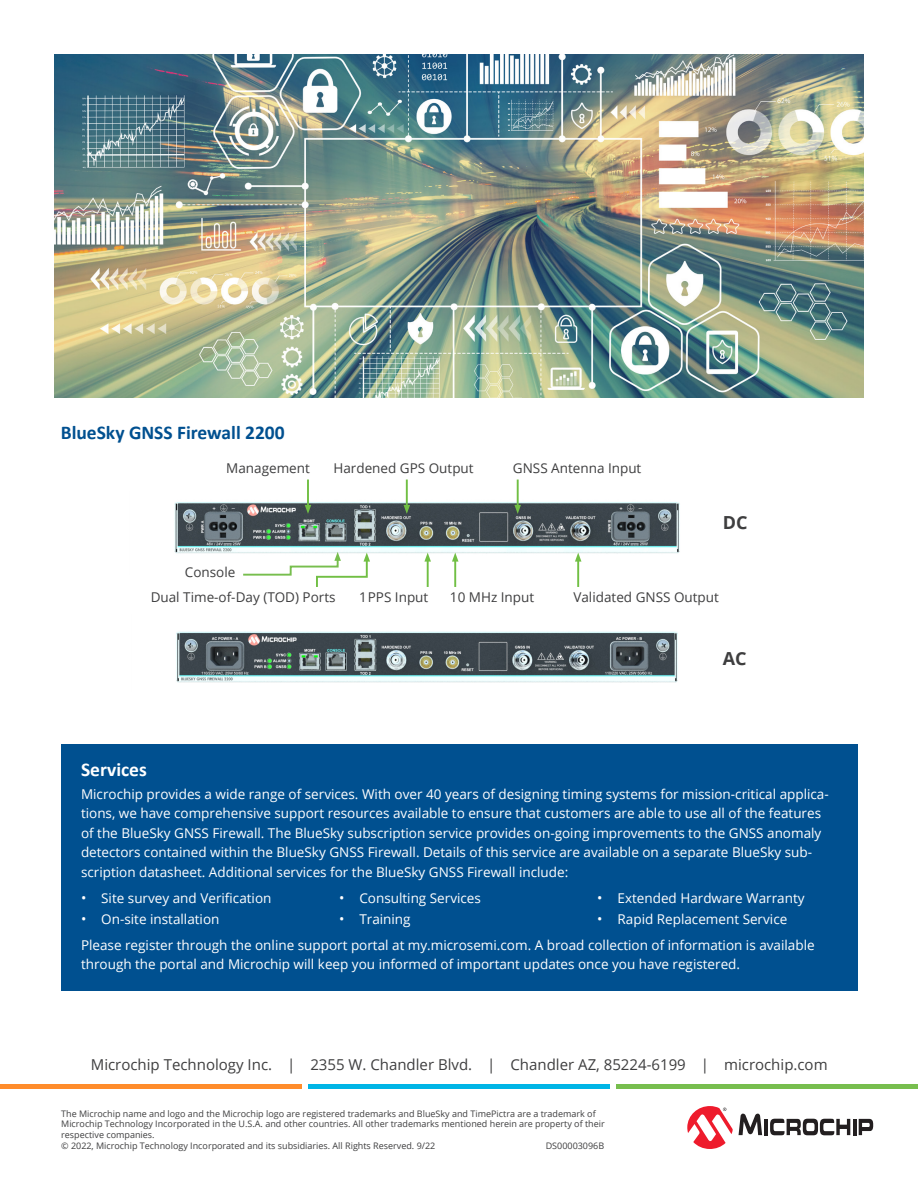
<style>
.page{position:relative;width:918px;height:1188px;background:#fff}
.page>*{position:absolute;margin:0;border:0;box-sizing:border-box;transform-origin:0 0}
.SUBHEAD1{font:700 19.5px "Calibri";color:#005090}
.SUBHEAD1-2{font:700 19.5px "Calibri";color:#fff}
.BODY_TEXT{font:700 18px "Open Sans";color:#3e3e3f}
.t1{font:15px "Open Sans";color:#3e3e3f}
.BODY_TEXT-2{font:13.5px/19.5px "Open Sans";color:#fff}
.BODY_TEXT-3{font:13.5px "Open Sans";color:#3e3e3f}
.t2{font:9px/10.8px "Open Sans";color:#3e3e3f}
.s1{font-size:14.25px}
</style>
<div class="page">
<div style="left:61px;top:744px;width:797px;height:247px;background:#005090"></div>
<img style="left:176px;top:631px;width:502px;height:52px">
<img style="left:174px;top:492px;width:506px;height:82px">
<hr style="left:517px;top:480px;width:2px;height:26px;background:#71bf44">
<svg style="left:514px;top:505px;width:7px;height:9px"></svg>
<hr style="left:307px;top:480px;width:2px;height:26px;background:#71bf44">
<svg style="left:305px;top:505px;width:6px;height:9px"></svg>
<hr style="left:406px;top:480px;width:2px;height:26px;background:#71bf44">
<svg style="left:404px;top:505px;width:6px;height:9px"></svg>
<hr style="left:577px;top:560px;width:2px;height:27px;background:#71bf44">
<svg style="left:575px;top:553px;width:6px;height:9px"></svg>
<hr style="left:454px;top:560px;width:2px;height:27px;background:#71bf44">
<svg style="left:452px;top:553px;width:7px;height:9px"></svg>
<hr style="left:427px;top:560px;width:2px;height:27px;background:#71bf44">
<svg style="left:424px;top:553px;width:7px;height:9px"></svg>
<svg style="left:241px;top:552px;width:129px;height:35px"></svg>
<img style="left:54px;top:54px;width:810px;height:343px">
<svg style="left:739px;top:1114px;width:23px;height:21px"></svg>
<hr style="left:764px;top:1119px;width:4px;height:16px;background:#231f20">
<hr style="left:853px;top:1119px;width:3px;height:16px;background:#231f20">
<svg style="left:859px;top:1119px;width:14px;height:16px"></svg>
<svg style="left:770px;top:1118px;width:80px;height:17px"></svg>
<svg style="left:687px;top:1106px;width:46px;height:43px"></svg>
<div style="left:0;top:1084px;width:302px;height:5px;background:#ff8c2b"></div>
<div style="left:308px;top:1084px;width:302px;height:5px;background:#00b5e6"></div>
<div style="left:616px;top:1084px;width:302px;height:5px;background:#77be4e"></div>
<p class="SUBHEAD1" style="left:61px;top:418px;width:226px">BlueSky GNSS Firewall 2200</p>
<p class="BODY_TEXT-3" style="left:226px;top:459px;width:85px">Management</p>
<p class="BODY_TEXT-3" style="left:333px;top:459px;width:142px">Hardened GPS Output</p>
<p class="BODY_TEXT-3" style="left:513px;top:459px;width:130px">GNSS Antenna Input</p>
<p class="BODY_TEXT-3" style="left:185px;top:563px;width:52px">Console</p>
<p class="BODY_TEXT" style="left:723px;top:510px;width:26px">DC</p>
<p class="BODY_TEXT-3" style="left:151px;top:588px;width:186px">Dual Time-of-Day (TOD) Ports</p>
<p class="BODY_TEXT-3" style="left:359px;top:588px;width:71px">1 PPS Input</p>
<p class="BODY_TEXT-3" style="left:450px;top:588px;width:86px">10 MHz Input</p>
<p class="BODY_TEXT-3" style="left:573px;top:588px;width:147px">Validated GNSS Output</p>
<p class="BODY_TEXT" style="left:723px;top:646px;width:25px">AC</p>
<p class="SUBHEAD1-2" style="left:81px;top:756px;width:67px">Services</p>
<p class="BODY_TEXT-2" style="left:81px;top:784px;width:749px">Microchip provides a wide range of services. With over 40 years of designing timing systems for mission-critical applica&shy;tions, we have comprehensive support resources available to ensure that customers are able to use all of the features of the BlueSky GNSS Firewall. The BlueSky subscription service provides on-going improvements to the GNSS anomaly detectors contained within the BlueSky GNSS Firewall. Details of this service are available on a separate BlueSky sub&shy;scription datasheet. Additional services for the BlueSky GNSS Firewall include:</p>
<p class="BODY_TEXT-2" style="left:81px;top:888px;width:192px"><span class="s1">•</span> Site survey and Verification</p>
<p class="BODY_TEXT-2" style="left:81px;top:909px;width:140px"><span class="s1">•</span> On-site installation</p>
<p class="BODY_TEXT-2" style="left:597px;top:888px;width:209px"><span class="s1">•</span> Extended Hardware Warranty</p>
<p class="BODY_TEXT-2" style="left:597px;top:909px;width:192px"><span class="s1">•</span> Rapid Replacement Service</p>
<p class="BODY_TEXT-2" style="left:81px;top:935px;width:735px">Please register through the online support portal at my.microsemi.com. A broad collection of information is available through the portal and Microchip will keep you informed of important updates once you have registered.</p>
<p class="BODY_TEXT-2" style="left:339px;top:888px;width:143px"><span class="s1">•</span> Consulting Services</p>
<p class="BODY_TEXT-2" style="left:339px;top:909px;width:73px"><span class="s1">•</span> Training</p>
<p class="t1" style="left:91px;top:1054px;width:738px">Microchip Technology Inc. | 2355 W. Chandler Blvd. | Chandler AZ, 85224-6199 | microchip.com</p>
<p class="t2" style="left:61px;top:1108px;width:545px">The Microchip name and logo and the Microchip logo are registered trademarks and BlueSky and TimePictra are a trademark of<br>Microchip Technology Incorporated in the U.S.A. and other countries. All other trademarks mentioned herein are property of their respective companies.</p>
<p class="t2" style="left:61px;top:1140px;width:376px">© 2022, Microchip Technology Incorporated and its subsidiaries. All Rights Reserved. 9/22</p>
<p class="t2" style="left:546px;top:1140px;width:60px">DS00003096B</p>
</div>
